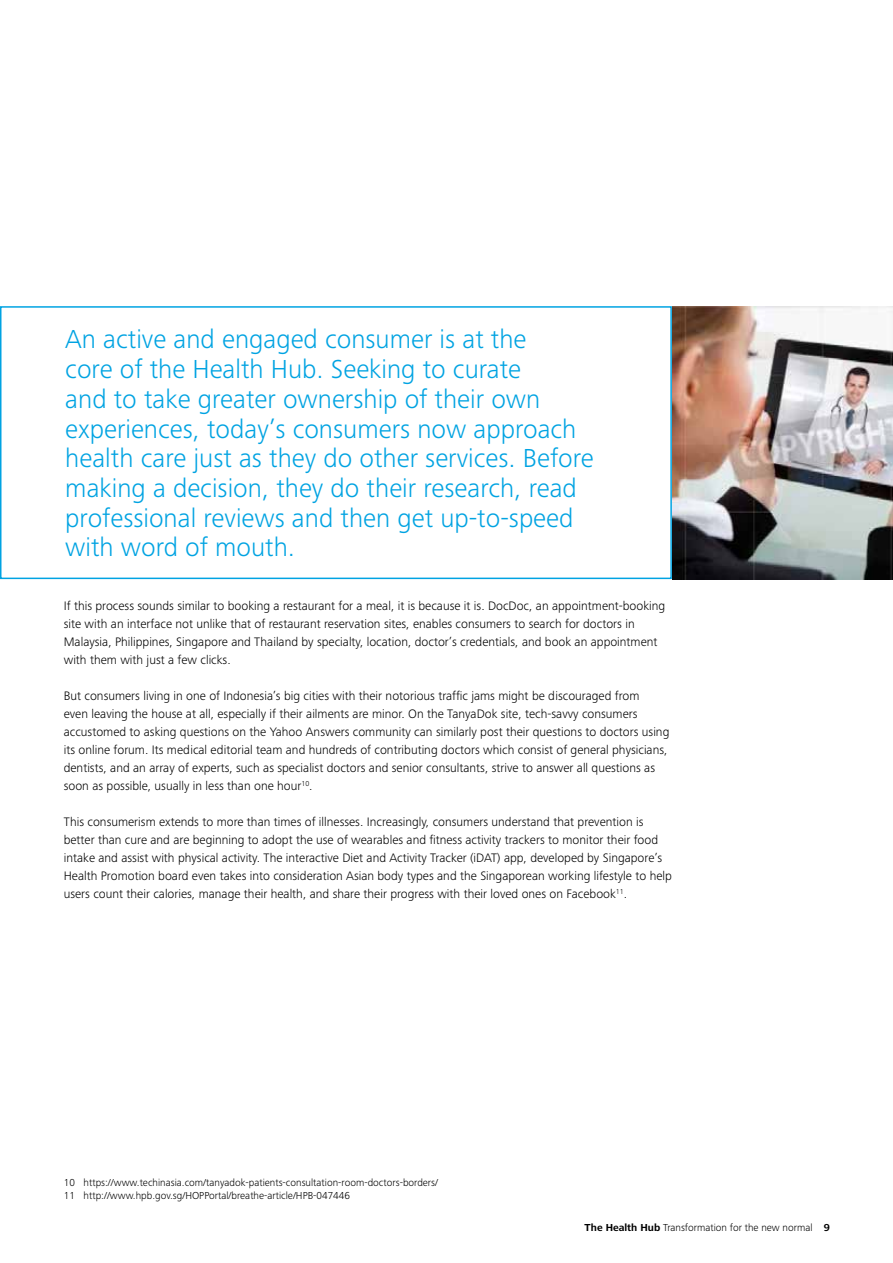
<style>
.page{position:relative;width:893px;height:1263px;background:#fff}
.page>*{position:absolute;margin:0;border:0;box-sizing:border-box;transform-origin:0 0}
.t1{font:300 27px/29.7px "Frutiger Next Pro";color:#00a3e2}
.t2{font:300 12.75px/18px "Frutiger Next Pro";color:#000}
.t3{font:300 10.5px/13.5px "Frutiger Next Pro";color:#000}
.s1{font-weight:700}
</style>
<div class="page">
<div style="left:0;top:306px;width:672px;height:273px;border:2px solid #00a3e2"></div>
<img style="left:673px;top:306px;width:220px;height:273px">
<p class="t1" style="left:65px;top:325px;width:530px">An active and engaged consumer is at the<br>core of the Health Hub. Seeking to curate<br>and to take greater ownership of their own experiences, today’s consumers now approach health care just as they do other services. Before making a decision, they do their research, read professional reviews and then get up-to-speed with word of mouth.</p>
<p class="t2" style="left:64px;top:597px;width:603px">If this process sounds similar to booking a restaurant for a meal, it is because it is. DocDoc, an appointment-booking site with an interface not unlike that of restaurant reservation sites, enables consumers to search for doctors in Malaysia, Philippines, Singapore and Thailand by specialty, location, doctor’s credentials, and book an appointment with them with just a few clicks.</p>
<p class="t2" style="left:64px;top:687px;width:607px">But consumers living in one of Indonesia’s big cities with their notorious traffic jams might be discouraged from<br>even leaving the house at all, especially if their ailments are minor. On the TanyaDok site, tech-savvy consumers accustomed to asking questions on the Yahoo Answers community can similarly post their questions to doctors using its online forum. Its medical editorial team and hundreds of contributing doctors which consist of general physicians, dentists, and an array of experts, such as specialist doctors and senior consultants, strive to answer all questions as soon as possible, usually in less than one hour<sup>10</sup>.</p>
<p class="t2" style="left:64px;top:813px;width:610px">This consumerism extends to more than times of illnesses. Increasingly, consumers understand that prevention is better than cure and are beginning to adopt the use of wearables and fitness activity trackers to monitor their food intake and assist with physical activity. The interactive Diet and Activity Tracker (iDAT) app, developed by Singapore’s Health Promotion board even takes into consideration Asian body types and the Singaporean working lifestyle to help users count their calories, manage their health, and share their progress with their loved ones on Facebook<sup>11</sup>.</p>
<p class="t3" style="left:64px;top:1175px;width:376px">10 https://www.techinasia.com/tanyadok-patients-consultation-room-doctors-borders/<br>11 http://www.hpb.gov.sg/HOPPortal/breathe-article/HPB-047446</p>
<p class="t3" style="left:584px;top:1221px;width:247px"><span class="s1">The Health Hub</span> Transformation for the new normal <span class="s1">9</span></p>
</div>
